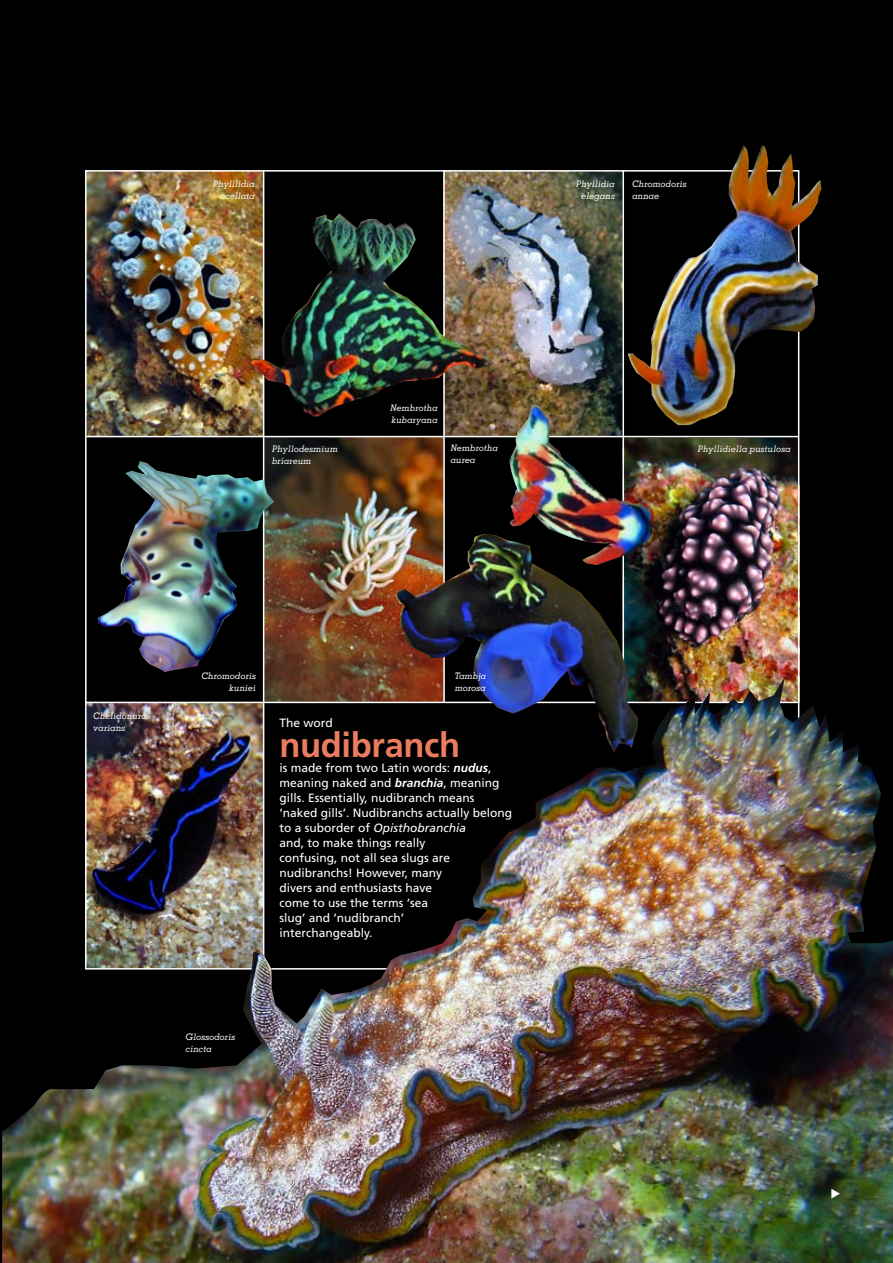
<style>
.page{position:relative;width:893px;height:1263px;background:#000}
.page>*{position:absolute;margin:0;border:0;box-sizing:border-box;transform-origin:0 0}
.t1{font:700 34.5px "Frutiger";letter-spacing:-.01em;color:#eb7c60}
.t2{font:12px/15px "Frutiger";color:#fff}
.t3{font:italic 500 9px/12px "Memphis";color:#fff}
.s1{font-weight:700;font-style:italic}
.s2{font-style:italic}
</style>
<div class="page">
<img style="left:88px;top:173px;width:175px;height:263px">
<img style="left:264px;top:437px;width:179px;height:240px">
<img style="left:445px;top:173px;width:177px;height:263px">
<img style="left:638px;top:438px;width:158px;height:239px">
<img style="left:628px;top:145px;width:193px;height:280px">
<hr style="left:86px;top:436px;width:712px;height:1px;background:#fff">
<hr style="left:263px;top:171px;width:1px;height:798px;background:#fff">
<hr style="left:443px;top:170px;width:2px;height:533px;background:#fff">
<hr style="left:622px;top:170px;width:2px;height:534px;background:#fff">
<img style="left:395px;top:534px;width:243px;height:143px">
<img style="left:509px;top:404px;width:143px;height:161px">
<img style="left:251px;top:213px;width:243px;height:204px">
<img style="left:2px;top:677px;width:891px;height:586px">
<img style="left:98px;top:461px;width:176px;height:211px">
<svg style="left:831px;top:1189px;width:9px;height:10px"></svg>
<p class="t3" style="left:213px;top:178px;width:43px;text-align:right">Phylllidia ocellata</p>
<p class="t3" style="left:576px;top:178px;width:40px;text-align:right">Phyllidia elegans</p>
<p class="t3" style="left:632px;top:178px;width:56px">Chromodoris annae</p>
<p class="t3" style="left:390px;top:402px;width:49px">Nembrotha kubaryana</p>
<p class="t3" style="left:272px;top:443px;width:67px">Phyllodesmium briareum</p>
<p class="t3" style="left:451px;top:442px;width:49px">Nembrotha aurea</p>
<p class="t3" style="left:698px;top:443px;width:95px">Phyllidiella pustulosa</p>
<p class="t3" style="left:94px;top:709px;width:55px">Chelidonura varians</p>
<p class="t3" style="left:202px;top:670px;width:56px;text-align:right">Chromodoris kuniei</p>
<p class="t3" style="left:455px;top:670px;width:33px">Tambja morosa</p>
<p class="t2" style="left:279px;top:715px;width:55px">The word</p>
<h1 class="t1" style="left:279px;top:724px;width:182px">nudibranch</h1>
<p class="t2" style="left:279px;top:760px;width:234px">is made from two Latin words: <span class="s1">nudus</span>, meaning naked and <span class="s1">branchia</span>, meaning gills. Essentially, nudibranch means ‘naked gills’. Nudibranchs actually belong to a suborder of <span class="s2">Opisthobranchia<br></span>and, to make things really<br>confusing, not all sea slugs are nudibranchs! However, many<br>divers and enthusiasts have<br>come to use the terms ‘sea<br>slug’ and ‘nudibranch’<br>interchangeably.</p>
<p class="t3" style="left:186px;top:1031px;width:51px">Glossodoris cincta</p>
</div>
